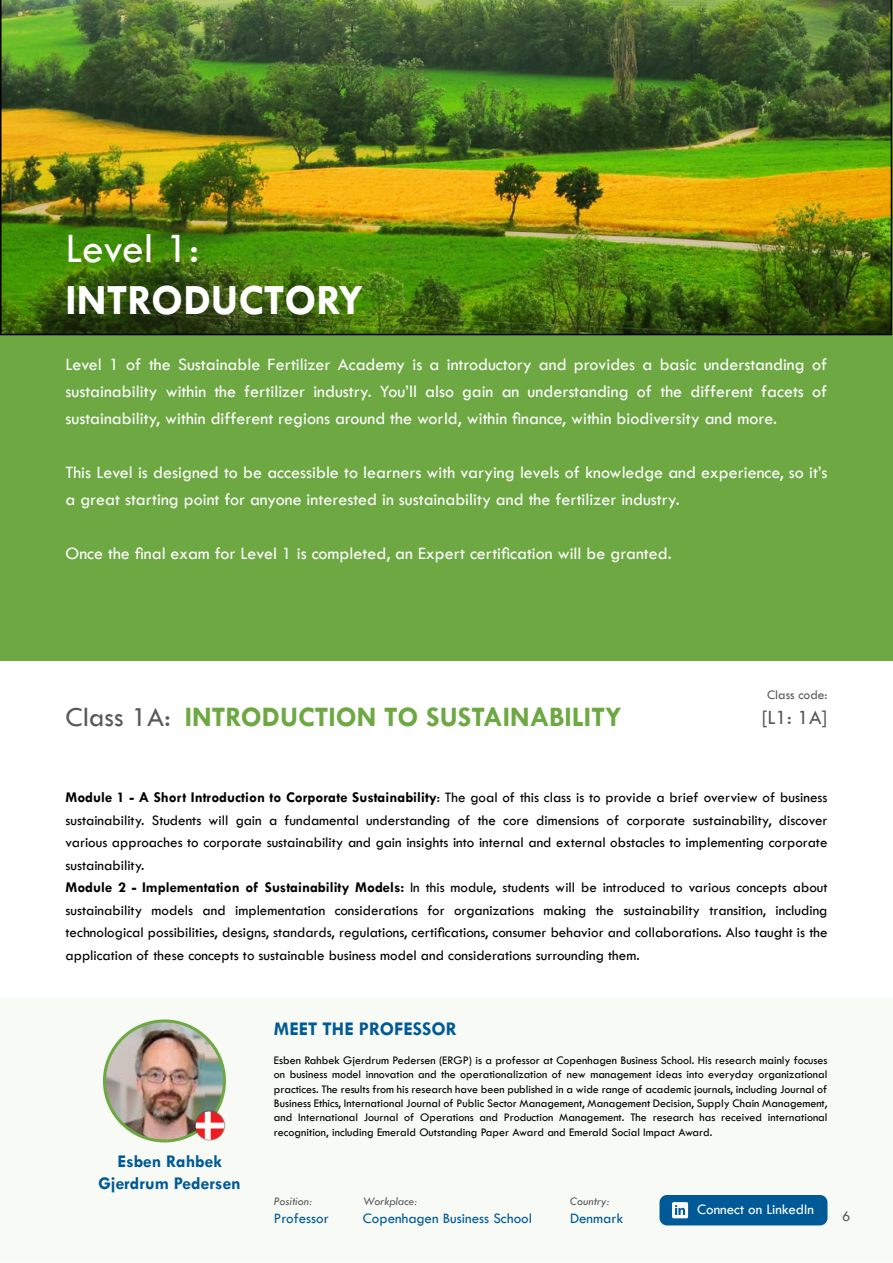
<style>
.page{position:relative;width:893px;height:1263px;background:#fff}
.page>*{position:absolute;margin:0;border:0;box-sizing:border-box;transform-origin:0 0}
.t1{font:700 43.5px "Tw Cen";color:#fff}
.t2{font:43.5px "Tw Cen";color:#fff}
.t3{font:700 28.5px "Tw Cen";color:#6da843}
.t4{font:28.5px "Tw Cen";color:#58595b}
.t5{font:21px "Tw Cen";color:#58595b}
.t6{font:700 19.5px "Tw Cen";color:#005a97}
.t7{font:18px/27px "Tw Cen";color:#fff;text-align:justify}
.t8{font:700 18px/22.5px "Tw Cen";color:#005a97;text-align:center}
.t9{font:15px/22.5px "Tw Cen";color:#000}
.t10{font:15px "Tw Cen";color:#005a97}
.t11{font:15px "Tw Cen";color:#fff}
.t12{font:15px "Tw Cen";color:#58595b}
.t13{font:13.5px "Tw Cen";color:#58595b}
.t14{font:12px/14.4px "Tw Cen";color:#000;text-align:justify}
.t15{font:italic 12px "Tw Cen";color:#58595b}
.s1{font-weight:700}
</style>
<div class="page">
<div style="left:0;top:0;width:892px;height:660px;background:#6da843"></div>
<img style="left:0;top:0;width:892px;height:335px">
<div style="left:0;top:998px;width:892px;height:263px;background:#f8faf6"></div>
<img style="left:205px;top:1035px;width:20px;height:74px">
<img style="left:104px;top:1023px;width:101px;height:118px">
<div style="left:103px;top:1019px;width:123px;height:123px;border:3px solid #6da843;border-radius:50%"></div>
<div style="left:659px;top:1195px;width:168px;height:30px;background:#005a97;border-radius:7px"></div>
<svg style="left:672px;top:1202px;width:16px;height:16px"></svg>
<img style="left:189px;top:1109px;width:37px;height:32px">
<h1 class="t2" style="left:65px;top:222px;width:135px">Level 1:</h1>
<h1 class="t1" style="left:65px;top:274px;width:299px">INTRODUCTORY</h1>
<p class="t7" style="left:65px;top:350px;width:763px">Level 1 of the Sustainable Fertilizer Academy is a introductory and provides a basic understanding of sustainability within the fertilizer industry. You’ll also gain an understanding of the different facets of sustainability, within different regions around the world, within finance, within biodiversity and more.</p>
<p class="t7" style="left:65px;top:458px;width:764px">This Level is designed to be accessible to learners with varying levels of knowledge and experience, so it’s a great starting point for anyone interested in sustainability and the fertilizer industry.</p>
<p class="t7" style="left:65px;top:539px;width:608px">Once the final exam for Level 1 is completed, an Expert certification will be granted.</p>
<p class="t13" style="left:767px;top:686px;width:62px">Class code:</p>
<h2 class="t3" style="left:185px;top:699px;width:438px">INTRODUCTION TO SUSTAINABILITY</h2>
<h2 class="t4" style="left:65px;top:699px;width:107px">Class 1A:</h2>
<h3 class="t5" style="left:762px;top:704px;width:67px">[L1: 1A]</h3>
<p class="t9" style="left:65px;top:786px;width:764px"><span class="s1">Module 1 - A Short Introduction to Corporate Sustainability</span>: The goal of this class is to provide a brief overview of business sustainability. Students will gain a fundamental understanding of the core dimensions of corporate sustainability, discover various approaches to corporate sustainability and gain insights into internal and external obstacles to implementing corporate sustainability.<br><span class="s1">Module 2 - Implementation of Sustainability Models:</span> In this module, students will be introduced to various concepts about sustainability models and implementation considerations for organizations making the sustainability transition, including technological possibilities, designs, standards, regulations, certifications, consumer behavior and collaborations. Also taught is the application of these concepts to sustainable business model and considerations surrounding them.</p>
<p class="t8" style="left:99px;top:1149px;width:144px">Esben Rahbek<br>Gjerdrum Pedersen</p>
<h3 class="t6" style="left:274px;top:1017px;width:185px">MEET THE PROFESSOR</h3>
<p class="t14" style="left:274px;top:1053px;width:555px">Esben Rahbek Gjerdrum Pedersen (ERGP) is a professor at Copenhagen Business School. His research mainly focuses on business model innovation and the operationalization of new management ideas into everyday organizational practices. The results from his research have been published in a wide range of academic journals, including Journal of Business Ethics, International Journal of Public Sector Management, Management Decision, Supply Chain Management, and International Journal of Operations and Production Management. The research has received international recognition, including Emerald Outstanding Paper Award and Emerald Social Impact Award.</p>
<p class="t15" style="left:274px;top:1194px;width:40px">Position:</p>
<p class="t10" style="left:274px;top:1209px;width:56px">Professor</p>
<p class="t15" style="left:363px;top:1194px;width:56px">Workplace:</p>
<p class="t10" style="left:363px;top:1209px;width:171px">Copenhagen Business School</p>
<p class="t15" style="left:570px;top:1194px;width:41px">Country:</p>
<p class="t10" style="left:570px;top:1209px;width:55px">Denmark</p>
<p class="t11" style="left:697px;top:1200px;width:118px">Connect on LinkedIn</p>
<p class="t12" style="left:842px;top:1207px;width:10px">6</p>
</div>
